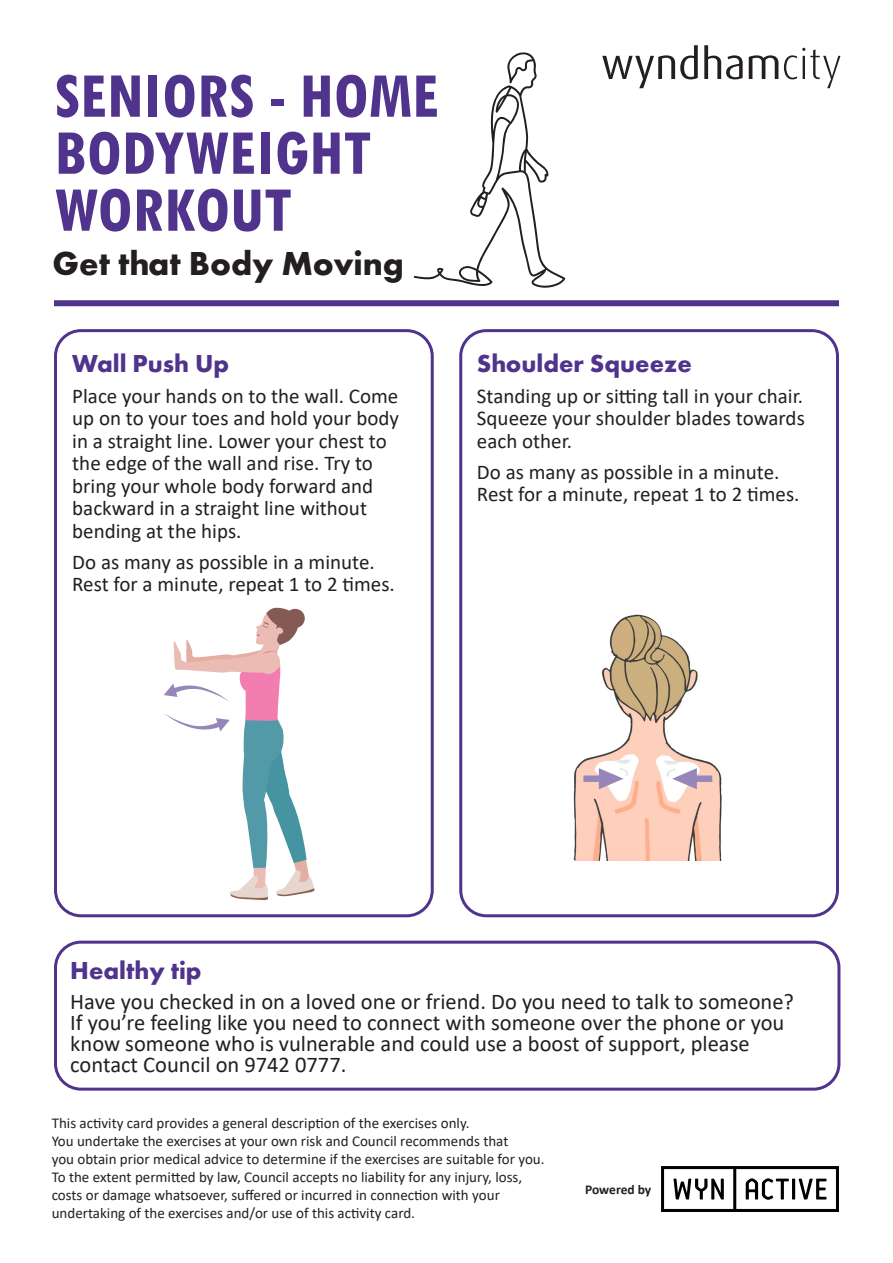
<style>
.page{position:relative;width:893px;height:1263px;background:#fff}
.page>*{position:absolute;margin:0;border:0;box-sizing:border-box;transform-origin:0 0}
.t1{font:700 condensed 67.5px/57px "Tw Cen";color:#4f338c}
.t2{font:700 34.5px "Futura PT";color:#231f20}
.t3{font:700 25.5px "Futura PT";color:#4f338c}
.t4{font:22.5px/21px "Calibri";color:#231f20}
.t5{font:21px/22.5px "Calibri";color:#231f20}
.t6{font:15px/18px "Calibri";color:#231f20}
.t7{font:700 13.5px "Calibri";letter-spacing:-.005em;color:#231f20}
</style>
<div class="page">
<svg style="left:413px;top:52px;width:152px;height:236px"></svg>
<svg style="left:661px;top:1166px;width:178px;height:46px"></svg>
<svg style="left:602px;top:45px;width:96px;height:43px"></svg>
<svg style="left:704px;top:45px;width:39px;height:34px"></svg>
<svg style="left:749px;top:55px;width:29px;height:24px"></svg>
<svg style="left:784px;top:48px;width:56px;height:40px"></svg>
<div style="left:54px;top:329px;width:380px;height:588px;border:3px solid #4f338c;border-radius:26px"></div>
<div style="left:459px;top:329px;width:380px;height:588px;border:3px solid #4f338c;border-radius:26px"></div>
<div style="left:54px;top:300px;width:785px;height:6px;background:#4f338c"></div>
<div style="left:54px;top:941px;width:786px;height:149px;border:3px solid #4f338c;border-radius:26px"></div>
<img style="left:573px;top:614px;width:149px;height:246px">
<svg style="left:672px;top:768px;width:25px;height:21px"></svg>
<div style="left:692px;top:775px;width:20px;height:7px;background:#9686ba"></div>
<svg style="left:599px;top:768px;width:24px;height:21px"></svg>
<div style="left:583px;top:775px;width:21px;height:7px;background:#9686ba"></div>
<svg style="left:164px;top:607px;width:151px;height:293px"></svg>
<p class="t1" style="left:54px;top:65px;width:386px">SENIORS - HOME<br>BODYWEIGHT<br>WORKOUT</p>
<p class="t2" style="left:52px;top:242px;width:353px">Get that Body Moving</p>
<p class="t3" style="left:72px;top:347px;width:158px">Wall Push Up</p>
<p class="t5" style="left:72px;top:384px;width:328px">Place your hands on to the wall. Come up on to your toes and hold your body in a straight line. Lower your chest to the edge of the wall and rise. Try to bring your whole body forward and backward in a straight line without bending at the hips.</p>
<p class="t5" style="left:72px;top:550px;width:324px">Do as many as possible in a minute.<br>Rest for a minute, repeat 1 to 2 times.</p>
<p class="t3" style="left:477px;top:347px;width:216px">Shoulder Squeeze</p>
<p class="t5" style="left:477px;top:384px;width:329px;text-align:justify">Standing up or sitting tall in your chair.<br>Squeeze your shoulder blades towards each other.</p>
<p class="t5" style="left:477px;top:460px;width:324px">Do as many as possible in a minute.<br>Rest for a minute, repeat 1 to 2 times.</p>
<p class="t3" style="left:70px;top:954px;width:133px">Healthy tip</p>
<p class="t4" style="left:70px;top:990px;width:725px">Have you checked in on a loved one or friend. Do you need to talk to someone?<br>If you’re feeling like you need to connect with someone over the phone or you know someone who is vulnerable and could use a boost of support, please contact Council on 9742 0777.</p>
<p class="t6" style="left:52px;top:1114px;width:494px">This activity card provides a general description of the exercises only.<br>You undertake the exercises at your own risk and Council recommends that<br>you obtain prior medical advice to determine if the exercises are suitable for you.<br>To the extent permitted by law, Council accepts no liability for any injury, loss, costs or damage whatsoever, suffered or incurred in connection with your undertaking of the exercises and/or use of this activity card.</p>
<p class="t7" style="left:585px;top:1180px;width:68px">Powered by</p>
</div>
